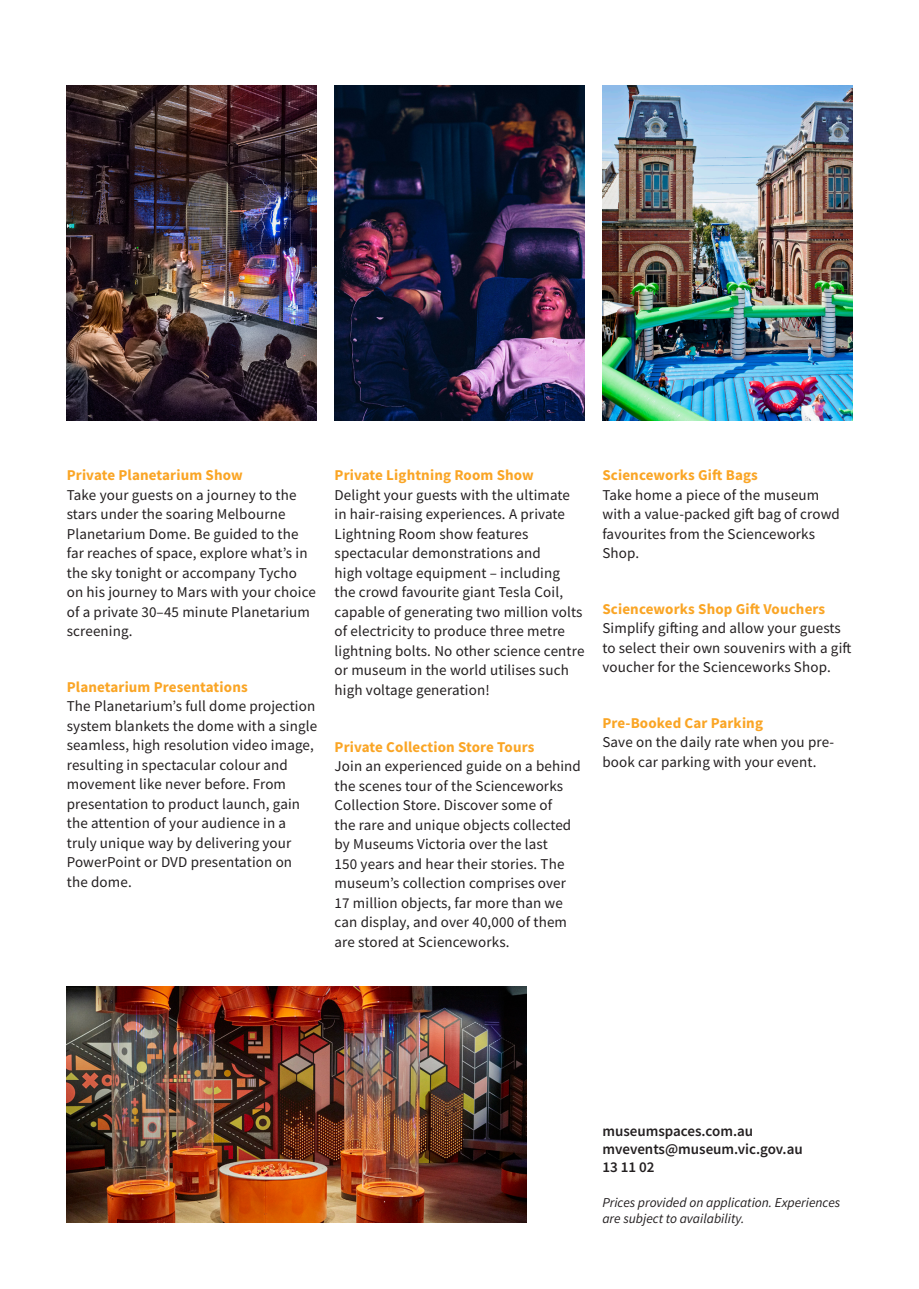
<style>
.page{position:relative;width:919px;height:1289px;background:#fff}
.page>*{position:absolute;margin:0;border:0;box-sizing:border-box;transform-origin:0 0}
.t1{font:15px/19.5px "Source Sans Pro";letter-spacing:.01em;color:#231f20}
.t2{font:700 15px "Source Sans Pro";letter-spacing:.01em;color:#faa525}
.t3{font:600 15px "Source Sans Pro";color:#231f20}
.t4{font:italic 13.5px/16.2px "Source Sans Pro";color:#231f20}
</style>
<div class="page">
<img style="left:67px;top:85px;width:249px;height:336px">
<img style="left:334px;top:85px;width:250px;height:336px">
<img style="left:602px;top:85px;width:249px;height:336px">
<img style="left:67px;top:986px;width:459px;height:236px">
<p class="t2" style="left:67px;top:465px;width:177px">Private Planetarium Show</p>
<p class="t1" style="left:67px;top:485px;width:250px">Take your guests on a journey to the stars under the soaring Melbourne<br>Planetarium Dome. Be guided to the far reaches of space, explore what’s in the sky tonight or accompany Tycho on his journey to Mars with your choice of a private 30–45 minute Planetarium screening.</p>
<p class="t2" style="left:67px;top:676px;width:182px">Planetarium Presentations</p>
<p class="t1" style="left:67px;top:696px;width:252px">The Planetarium’s full dome projection system blankets the dome with a single seamless, high resolution video image, resulting in spectacular colour and movement like never before. From presentation to product launch, gain the attention of your audience in a truly unique way by delivering your PowerPoint or DVD presentation on</p>
<p class="t1" style="left:67px;top:872px;width:66px">the dome.</p>
<p class="t2" style="left:334px;top:465px;width:201px">Private Lightning Room Show</p>
<p class="t1" style="left:334px;top:485px;width:251px">Delight your guests with the ultimate in hair-raising experiences. A private Lightning Room show features spectacular demonstrations and<br>high voltage equipment – including the crowd favourite giant Tesla Coil, capable of generating two million volts of electricity to produce three metre lightning bolts. No other science centre or museum in the world utilises such high voltage generation!</p>
<p class="t2" style="left:334px;top:736px;width:201px">Private Collection Store Tours</p>
<p class="t1" style="left:334px;top:756px;width:248px">Join an experienced guide on a behind the scenes tour of the Scienceworks Collection Store. Discover some of<br>the rare and unique objects collected by Museums Victoria over the last<br>150 years and hear their stories. The museum’s collection comprises over</p>
<p class="t1" style="left:334px;top:893px;width:234px">17 million objects, far more than we can display, and over 40,000 of them are stored at Scienceworks.</p>
<p class="t2" style="left:602px;top:465px;width:157px">Scienceworks Gift Bags</p>
<p class="t1" style="left:602px;top:485px;width:239px">Take home a piece of the museum with a value-packed gift bag of crowd favourites from the Scienceworks<br>Shop.</p>
<p class="t2" style="left:602px;top:598px;width:224px">Scienceworks Shop Gift Vouchers</p>
<p class="t1" style="left:602px;top:618px;width:250px">Simplify gifting and allow your guests to select their own souvenirs with a gift voucher for the Scienceworks Shop.</p>
<p class="t2" style="left:602px;top:712px;width:162px">Pre-Booked Car Parking</p>
<p class="t1" style="left:602px;top:732px;width:233px">Save on the daily rate when you pre&shy;book car parking with your event.</p>
<p class="t3" style="left:602px;top:1121px;width:152px">museumspaces.com.au</p>
<p class="t3" style="left:602px;top:1139px;width:202px">mvevents@museum.vic.gov.au</p>
<p class="t3" style="left:602px;top:1157px;width:54px">13 11 02</p>
<p class="t4" style="left:602px;top:1193px;width:239px">Prices provided on application. Experiences are subject to availability.</p>
</div>
